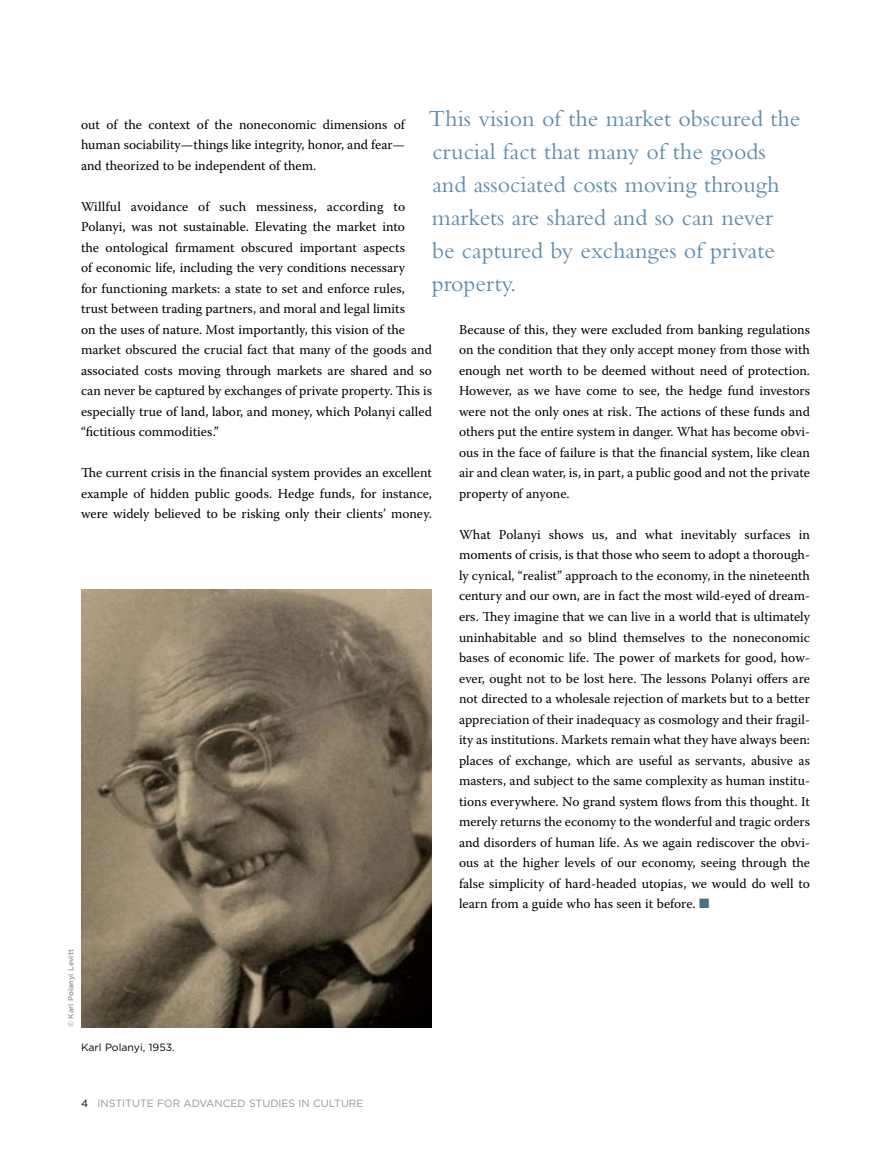
<style>
.page{position:relative;width:891px;height:1161px;background:#fff}
.page>*{position:absolute;margin:0;border:0;box-sizing:border-box;transform-origin:0 0}
.t1{font:24px/33px "Bembo";color:#608cad}
.t2{font:13.5px/20.5px "Warnock Pro";color:#000;text-align:justify}
.t3{font:10.5px "Gotham";color:#939598}
.t4{font:10.5px "Gotham";letter-spacing:-.005em;color:#000}
.t5{font:500 7.5px "Gotham";color:#939598}
.s1{color:#4a6f7e}
.s2{color:#000}
</style>
<div class="page">
<img style="left:81px;top:590px;width:351px;height:437px">
<h1 class="t1" style="left:429px;top:102px;width:373px">This vision of the market obscured the crucial fact that many of the goods and associated costs moving through markets are shared and so can never<br>be captured by exchanges of private property.</h1>
<p class="t2" style="left:81px;top:114px;width:326px">out of the context of the noneconomic dimensions of human sociability—things like integrity, honor, and fear— and theorized to be independent of them.</p>
<p class="t2" style="left:81px;top:196px;width:353px;text-align:left">Willful avoidance of such messiness, according to Polanyi, was not sustainable. Elevating the market into<br>the ontological firmament obscured important aspects<br>of economic life, including the very conditions necessary<br>for functioning markets: a state to set and enforce rules, trust between trading partners, and moral and legal limits<br>on the uses of nature. Most importantly, this vision of the market obscured the crucial fact that many of the goods and associated costs moving through markets are shared and so can never be captured by exchanges of private property. This is especially true of land, labor, and money, which Polanyi called “fictitious commodities.”</p>
<p class="t2" style="left:81px;top:462px;width:352px">The current crisis in the financial system provides an excellent example of hidden public goods. Hedge funds, for instance, were widely believed to be risking only their clients’ money.</p>
<p class="t2" style="left:459px;top:319px;width:353px">Because of this, they were excluded from banking regulations on the condition that they only accept money from those with enough net worth to be deemed without need of protection.<br>However, as we have come to see, the hedge fund investors were not the only ones at risk. The actions of these funds and others put the entire system in danger. What has become obvi&shy;ous in the face of failure is that the financial system, like clean air and clean water, is, in part, a public good and not the private property of anyone.</p>
<p class="t2" style="left:459px;top:524px;width:353px">What Polanyi shows us, and what inevitably surfaces in moments of crisis, is that those who seem to adopt a thorough&shy;ly cynical, “realist” approach to the economy, in the nineteenth century and our own, are in fact the most wild-eyed of dream&shy;ers. They imagine that we can live in a world that is ultimately uninhabitable and so blind themselves to the noneconomic bases of economic life. The power of markets for good, how&shy;ever, ought not to be lost here. The lessons Polanyi offers are not directed to a wholesale rejection of markets but to a better appreciation of their inadequacy as cosmology and their fragil&shy;ity as institutions. Markets remain what they have always been: places of exchange, which are useful as servants, abusive as masters, and subject to the same complexity as human institu&shy;tions everywhere. No grand system flows from this thought. It merely returns the economy to the wonderful and tragic orders and disorders of human life. As we again rediscover the obvi&shy;ous at the higher levels of our economy, seeing through the false simplicity of hard-headed utopias, we would do well to learn from a guide who has seen it before. <span class="s1">■</span></p>
<p class="t5" style="left:66px;top:1027px;width:79px;rotate:-90deg">© Kari Polanyi Levitt</p>
<p class="t4" style="left:81px;top:1041px;width:95px">KARL POLANYI, 1953.</p>
<p class="t3" style="left:81px;top:1097px;width:284px"><span class="s2">4</span> INSTITUTE FOR ADVANCED STUDI ES I N CULTURE</p>
</div>
